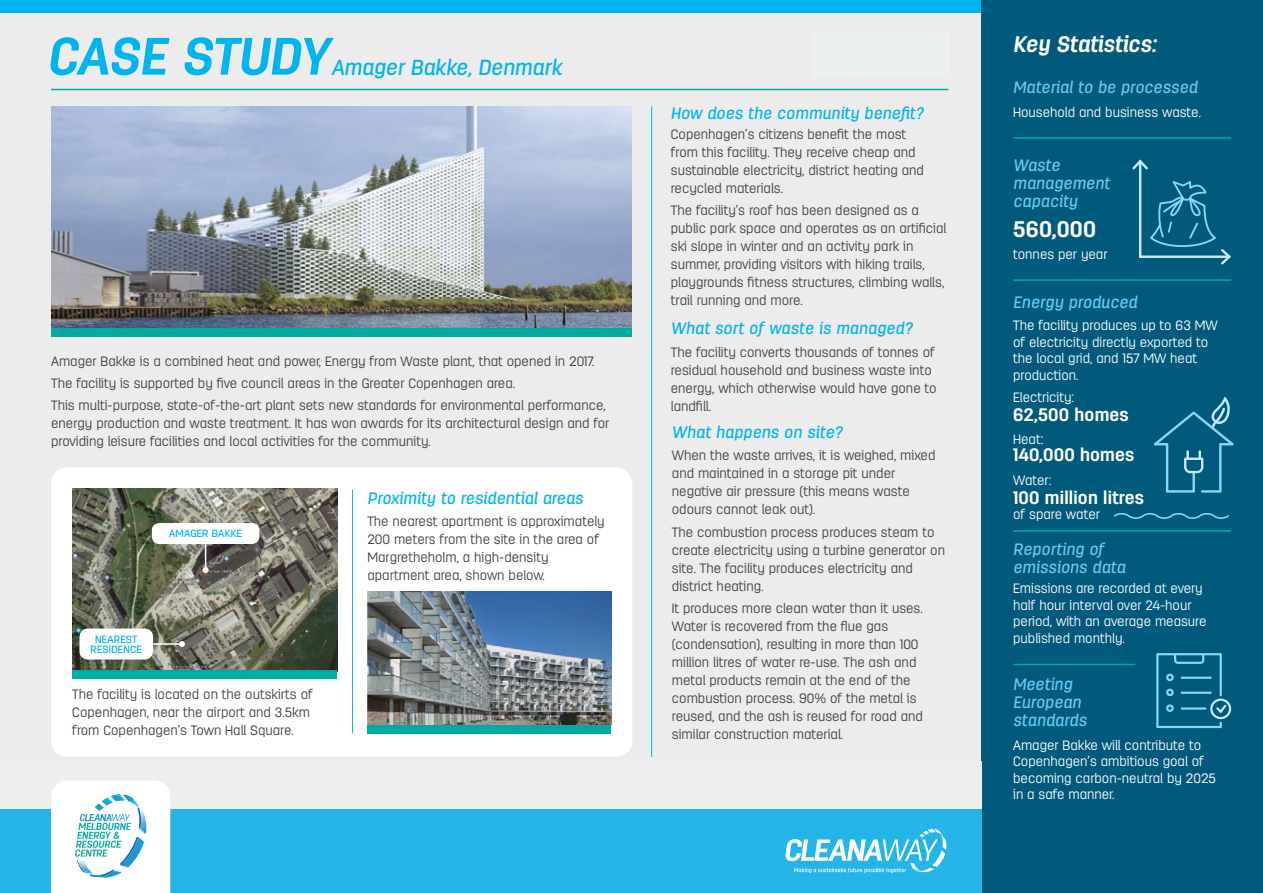
<style>
.page{position:relative;width:1263px;height:893px;background:#ececed}
.page>*{position:absolute;margin:0;border:0;box-sizing:border-box;transform-origin:0 0}
.t1{font:italic 700 52.5px "Antartida";color:#00b5ef}
.t2{font:italic 700 22.5px "Antartida";letter-spacing:.01em;color:#fff}
.t3{font:700 22.5px "Antartida";letter-spacing:.01em;color:#fff}
.t4{font:italic 500 21.75px "Antartida";letter-spacing:.01em;color:#00b5ef}
.t5{font:700 18px "Antartida";letter-spacing:.01em;color:#fff}
.t6{font:italic 500 16.5px/18px "Antartida";letter-spacing:.02em;color:#60caf4}
.t7{font:italic 500 16.5px "Antartida";letter-spacing:.02em;color:#00b5ef}
.t8{font:300 13.5px/18px "Antartida";color:#414042}
.t9{font:300 13.5px/16.5px "Antartida";color:#fff}
.t10{font:500 10.5px/10.5px "Antartida";letter-spacing:.02em;color:#00b5ef;text-align:center}
</style>
<div class="page">
<div style="left:0;top:0;width:1263px;height:13px;background:#00b5ef"></div>
<div style="left:981px;top:0;width:282px;height:893px;background:#005a7c"></div>
<div style="left:51px;top:467px;width:581px;height:290px;background:#fff;border-radius:17px"></div>
<hr style="left:51px;top:89px;width:897px;height:1px;background:#00aca0">
<hr style="left:1013px;top:137px;width:218px;height:2px;background:#00aca0">
<hr style="left:1013px;top:279px;width:218px;height:2px;background:#00aca0">
<hr style="left:352px;top:490px;width:1px;height:243px;background:#00b5ef">
<img style="left:367px;top:591px;width:244px;height:134px">
<div style="left:367px;top:725px;width:244px;height:8px;background:#00aca0"></div>
<img style="left:72px;top:488px;width:265px;height:182px">
<div style="left:72px;top:670px;width:265px;height:9px;background:#00aca0"></div>
<svg style="left:203px;top:544px;width:6px;height:29px"></svg>
<div style="left:152px;top:523px;width:107px;height:21px;background:#fff;border-radius:8px"></div>
<hr style="left:153px;top:643px;width:29px;height:2px;background:#fff">
<svg style="left:179px;top:641px;width:6px;height:6px"></svg>
<div style="left:79px;top:628px;width:74px;height:31px;background:#fff;border-radius:9px"></div>
<svg style="left:1154px;top:397px;width:80px;height:96px"></svg>
<svg style="left:1113px;top:513px;width:116px;height:6px"></svg>
<hr style="left:1013px;top:664px;width:122px;height:1px;background:#00aca0">
<hr style="left:1013px;top:530px;width:218px;height:2px;background:#00aca0">
<svg style="left:1156px;top:653px;width:75px;height:75px"></svg>
<img style="left:51px;top:106px;width:580px;height:222px">
<div style="left:51px;top:328px;width:580px;height:9px;background:#00aca0"></div>
<hr style="left:651px;top:106px;width:1px;height:651px;background:#00b5ef">
<svg style="left:1132px;top:159px;width:99px;height:106px"></svg>
<div style="left:811px;top:31px;width:139px;height:47px;background:#edf0f0"></div>
<div style="left:0;top:809px;width:981px;height:84px;background:#24b4e8"></div>
<svg style="left:785px;top:829px;width:162px;height:44px"></svg>
<svg style="left:51px;top:780px;width:120px;height:113px;background:#e4f3f7"></svg>
<h1 class="t1" style="left:47px;top:27px;width:283px">CASE STUDY</h1>
<h3 class="t4" style="left:331px;top:55px;width:232px">Amager Bakke, Denmark</h3>
<p class="t8" style="left:51px;top:350px;width:556px;line-height:22.2px">Amager Bakke is a combined heat and power, Energy from Waste plant, that opened in 2017.<br>The facility is supported by five council areas in the Greater Copenhagen area.<br>This multi-purpose, state-of-the-art plant sets new standards for environmental performance,</p>
<p class="t8" style="left:51px;top:415px;width:560px">energy production and waste treatment. It has won awards for its architectural design and for providing leisure facilities and local activities for the community.</p>
<p class="t10" style="left:169px;top:529px;width:75px">AMAGER BAKKE</p>
<p class="t10" style="left:91px;top:634px;width:53px">NEAREST<br>RESIDENCE</p>
<p class="t8" style="left:72px;top:685px;width:242px">The facility is located on the outskirts of<br>Copenhagen, near the airport and 3.5km from Copenhagen’s Town Hall Square.</p>
<p class="t7" style="left:367px;top:489px;width:217px">Proximity to residential areas</p>
<p class="t8" style="left:367px;top:512px;width:239px">The nearest apartment is approximately 200 meters from the site in the area of Margretheholm, a high-density apartment area, shown below.</p>
<p class="t7" style="left:671px;top:104px;width:254px">How does the community benefit?</p>
<p class="t8" style="left:671px;top:125px;width:255px">Copenhagen’s citizens benefit the most from this facility. They receive cheap and sustainable electricity, district heating and recycled materials.</p>
<p class="t8" style="left:671px;top:201px;width:277px">The facility’s roof has been designed as a public park space and operates as an artificial ski slope in winter and an activity park in summer, providing visitors with hiking trails, playgrounds fitness structures, climbing walls, trail running and more.</p>
<p class="t7" style="left:671px;top:319px;width:243px">What sort of waste is managed?</p>
<p class="t8" style="left:671px;top:343px;width:267px">The facility converts thousands of tonnes of residual household and business waste into energy, which otherwise would have gone to landfill.</p>
<p class="t7" style="left:672px;top:423px;width:172px">What happens on site?</p>
<p class="t8" style="left:672px;top:447px;width:265px">When the waste arrives, it is weighed, mixed and maintained in a storage pit under negative air pressure (this means waste odours cannot leak out).</p>
<p class="t8" style="left:672px;top:523px;width:275px">The combustion process produces steam to create electricity using a turbine generator on site. The facility produces electricity and district heating.</p>
<p class="t8" style="left:672px;top:599px;width:253px">It produces more clean water than it uses.<br>Water is recovered from the flue gas (condensation), resulting in more than 100 million litres of water re-use. The ash and metal products remain at the end of the combustion process. 90% of the metal is reused, and the ash is reused for road and similar construction material.</p>
<h2 class="t2" style="left:1013px;top:32px;width:145px">Key Statistics:</h2>
<p class="t6" style="left:1013px;top:78px;width:186px">Material to be processed</p>
<p class="t9" style="left:1013px;top:104px;width:189px">Household and business waste.</p>
<p class="t6" style="left:1013px;top:156px;width:98px">Waste management capacity</p>
<h2 class="t3" style="left:1013px;top:216px;width:84px">560,000</h2>
<p class="t9" style="left:1013px;top:246px;width:96px">tonnes per year</p>
<p class="t6" style="left:1013px;top:293px;width:125px">Energy produced</p>
<p class="t9" style="left:1013px;top:318px;width:206px">The facility produces up to 63 MW of electricity directly exported to the local grid, and 157 MW heat production.</p>
<p class="t9" style="left:1013px;top:389px;width:63px">Electricity:</p>
<h3 class="t5" style="left:1013px;top:405px;width:117px">62,500 homes</h3>
<p class="t9" style="left:1013px;top:431px;width:32px">Heat:</p>
<h3 class="t5" style="left:1013px;top:445px;width:123px">140,000 homes</h3>
<p class="t9" style="left:1013px;top:472px;width:40px">Water:</p>
<p class="t9" style="left:1013px;top:506px;width:88px">of spare water</p>
<h3 class="t5" style="left:1013px;top:487px;width:132px">100 million litres</h3>
<p class="t6" style="left:1013px;top:540px;width:114px">Reporting of emissions data</p>
<p class="t9" style="left:1013px;top:580px;width:195px">Emissions are recorded at every half hour interval over 24-hour period, with an average measure published monthly.</p>
<p class="t6" style="left:1013px;top:675px;width:75px">Meeting<br>European standards</p>
<p class="t9" style="left:1013px;top:737px;width:204px">Amager Bakke will contribute to<br>Copenhagen’s ambitious goal of becoming carbon-neutral by 2025 in a safe manner.</p>
</div>
